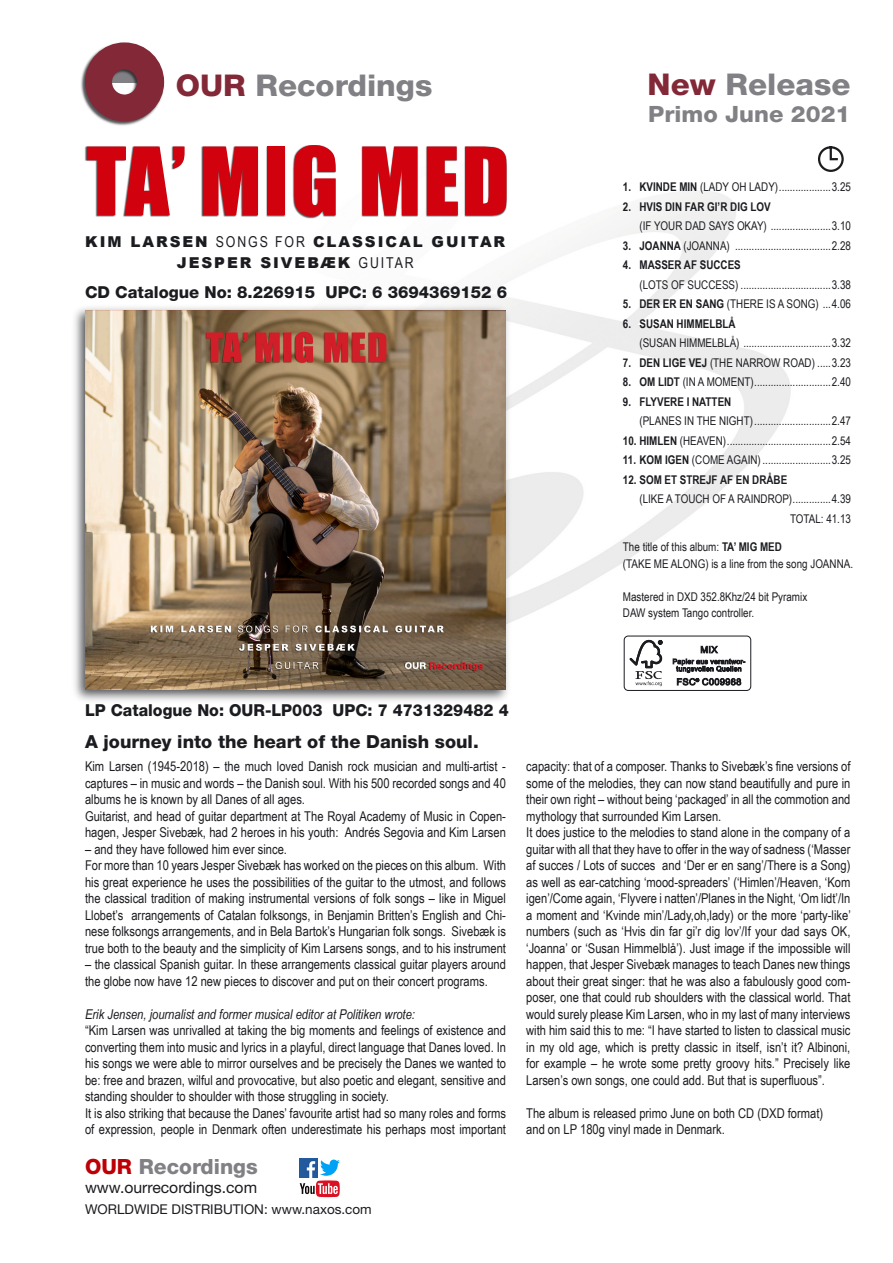
<style>
.page{position:relative;width:893px;height:1263px;background:#fff}
.page>*{position:absolute;margin:0;border:0;box-sizing:border-box;transform-origin:0 0}
.t1{font:87px "Impact";letter-spacing:.025em;color:#d1010e}
.t2{font:800 30px "Helvetica Neue";color:#818084;scale:1.04 1}
.t3{font:800 22.5px "Helvetica Neue";color:#818084;scale:1.05 1}
.t4{font:800 21px "Helvetica Neue";color:#818084}
.t5{font:800 18px "Helvetica Neue";color:#1b1c20}
.t6{font:800 16.5px "Helvetica Neue";color:#1b1c20}
.t7{font:15.75px "Helvetica Neue";color:#1b1c20}
.t8{font:900 15px/21px "Arial";letter-spacing:.13em;color:#1b1c20;text-align:center}
.t9{font:13.5px/16.5px "Arial Narrow";color:#1b1c20}
.t10{font:italic 13.5px "Arial Narrow";color:#1b1c20}
.t11{font:13.5px "Helvetica Neue";color:#1b1c20}
.t12{font:12px/16.5px "Arial Narrow";color:#1b1c20}
.t13{font:700 12px "Arial Narrow";color:#1b1c20}
.s1{color:#822836}
.s2{font-family:"Arial Narrow";font-weight:400}
.s3{font-weight:700}
.s4{color:#bd0006}
</style>
<div class="page">
<svg style="left:300px;top:1159px;width:40px;height:38px"></svg>
<img style="left:299px;top:1159px;width:19px;height:18px">
<div style="left:70px;top:304px;width:442px;height:402px;background:#1b1c20;opacity:.75"></div>
<img style="left:85px;top:310px;width:420px;height:380px">
<div style="left:80px;top:41px;width:85px;height:86px;background:#1b1c20;opacity:.75"></div>
<div style="left:85px;top:42px;width:79px;height:80px;border:27px solid #822836;border-radius:50%"></div>
<svg style="left:818px;top:146px;width:26px;height:26px"></svg>
<svg style="left:623px;top:635px;width:129px;height:55px"></svg>
<div style="left:84px;top:145px;width:423px;height:74px;background:#1b1c20;opacity:.75"></div>
<h2 class="t2" style="left:176px;top:68px;width:248px"><span class="s1">OUR</span> Recordings</h2>
<h1 class="t1" style="left:86px;top:128px;width:425px">TA’ MIG MED</h1>
<p class="t8" style="left:85px;top:231px;width:422px">KIM LARSEN <span class="s2">SONGS FOR</span> CLASSICAL GUITAR<br>JESPER SIVEBÆK <span class="s2">GUITAR</span></p>
<p class="t6" style="left:85px;top:282px;width:424px">CD Catalogue No: 8.226915 UPC: 6 3694369152 6</p>
<h2 class="t2" style="left:648px;top:67px;width:196px"><span class="s1">New</span> Release</h2>
<h3 class="t3" style="left:648px;top:101px;width:194px">Primo June 2021</h3>
<p class="t12" style="left:623px;top:179px;width:229px"><span class="s3">1. KVINDE MIN</span> (LADY OH LADY) ...................3.25</p>
<p class="t13" style="left:623px;top:199px;width:149px">2. HVIS DIN FAR GI’R DIG LOV</p>
<p class="t12" style="left:639px;top:218px;width:213px">(IF YOUR DAD SAYS OKAY) ......................3.10</p>
<p class="t12" style="left:623px;top:237px;width:229px"><span class="s3">3. JOANNA</span> (JOANNA) ...................................2.28</p>
<p class="t13" style="left:623px;top:258px;width:119px">4. MASSER AF SUCCES</p>
<p class="t12" style="left:639px;top:276px;width:213px">(LOTS OF SUCCESS) .................................3.38</p>
<p class="t12" style="left:623px;top:296px;width:229px"><span class="s3">5. DER ER EN SANG</span> (THERE IS A SONG) ...4.06</p>
<p class="t13" style="left:623px;top:316px;width:114px">6. SUSAN HIMMELBLÅ</p>
<p class="t12" style="left:639px;top:335px;width:213px">(SUSAN HIMMELBLÅ) ................................3.32</p>
<p class="t12" style="left:623px;top:354px;width:229px"><span class="s3">7. DEN LIGE VEJ</span> (THE NARROW ROAD) .....3.23</p>
<p class="t12" style="left:623px;top:374px;width:229px"><span class="s3">8. OM LIDT</span> (IN A MOMENT) ............................2.40</p>
<p class="t13" style="left:623px;top:394px;width:110px">9. FLYVERE I NATTEN</p>
<p class="t12" style="left:639px;top:413px;width:213px">(PLANES IN THE NIGHT) ............................2.47</p>
<p class="t12" style="left:623px;top:432px;width:229px"><span class="s3">10. HIMLEN</span> (HEAVEN) ......................................2.54</p>
<p class="t12" style="left:623px;top:452px;width:229px"><span class="s3">11. KOM IGEN</span> (COME AGAIN) .........................3.25</p>
<p class="t13" style="left:623px;top:472px;width:166px">12. SOM ET STREJF AF EN DRÅBE</p>
<p class="t12" style="left:639px;top:489px;width:213px;line-height:19.5px;text-align:right">(LIKE A TOUCH OF A RAINDROP) ..............4.39<br>TOTAL: 41.13</p>
<p class="t12" style="left:623px;top:539px;width:232px">The title of this album: <span class="s3">TA’ MIG MED<br></span>(TAKE ME ALONG) is a line from the song JOANNA.</p>
<p class="t12" style="left:623px;top:588px;width:186px">Mastered in DXD 352.8Khz/24 bit Pyramix<br>DAW system Tango controller.</p>
<p class="t6" style="left:85px;top:700px;width:425px">LP Catalogue No: OUR-LP003 UPC: 7 4731329482 4</p>
<h3 class="t5" style="left:85px;top:731px;width:395px">A journey into the heart of the Danish soul.</h3>
<p class="t9" style="left:85px;top:758px;width:422px">Kim Larsen (1945-2018) – the much loved Danish rock musician and multi-artist - captures – in music and words – the Danish soul. With his 500 recorded songs and 40 albums he is known by all Danes of all ages.<br>Guitarist, and head of guitar department at The Royal Academy of Music in Copen&shy;hagen, Jesper Sivebæk, had 2 heroes in his youth: Andrés Segovia and Kim Larsen</p>
<p class="t9" style="left:85px;top:840px;width:422px">– and they have followed him ever since.<br>For more than 10 years Jesper Sivebæk has worked on the pieces on this album. With his great experience he uses the possibilities of the guitar to the utmost, and follows the classical tradition of making instrumental versions of folk songs – like in Miguel Llobet’s arrangements of Catalan folksongs, in Benjamin Britten’s English and Chi&shy;nese folksongs arrangements, and in Bela Bartok’s Hungarian folk songs. Sivebæk is true both to the beauty and the simplicity of Kim Larsens songs, and to his instrument</p>
<p class="t9" style="left:85px;top:956px;width:422px">– the classical Spanish guitar. In these arrangements classical guitar players around the globe now have 12 new pieces to discover and put on their concert programs.</p>
<p class="t10" style="left:85px;top:1006px;width:331px">Erik Jensen, journalist and former musical editor at Politiken wrote:</p>
<p class="t9" style="left:85px;top:1022px;width:422px">“Kim Larsen was unrivalled at taking the big moments and feelings of existence and converting them into music and lyrics in a playful, direct language that Danes loved. In his songs we were able to mirror ourselves and be precisely the Danes we wanted to be: free and brazen, wilful and provocative, but also poetic and elegant, sensitive and standing shoulder to shoulder with those struggling in society.<br>It is also striking that because the Danes’ favourite artist had so many roles and forms of expression, people in Denmark often underestimate his perhaps most important</p>
<h3 class="t4" style="left:85px;top:1153px;width:174px"><span class="s4">OUR</span> Recordings</h3>
<p class="t7" style="left:85px;top:1178px;width:174px">www.ourrecordings.com</p>
<p class="t11" style="left:85px;top:1201px;width:288px">WORLDWIDE DISTRIBUTION: www.naxos.com</p>
<p class="t9" style="left:526px;top:758px;width:326px">capacity: that of a composer. Thanks to Sivebæk’s fine versions of some of the melodies, they can now stand beautifully and pure in their own right – without being ‘packaged’ in all the commotion and mythology that surrounded Kim Larsen.<br>It does justice to the melodies to stand alone in the company of a guitar with all that they have to offer in the way of sadness (‘Masser af succes / Lots of succes and ‘Der er en sang’/There is a Song) as well as ear-catching ‘mood-spreaders’ (‘Himlen’/Heaven, ‘Kom igen’/Come again, ‘Flyvere i natten’/Planes in the Night, ‘Om lidt’/In a moment and ‘Kvinde min’/Lady,oh,lady) or the more ‘party-like’ numbers (such as ‘Hvis din far gi’r dig lov’/If your dad says OK, ‘Joanna’ or ‘Susan Himmelblå’). Just image if the impossible will happen, that Jesper Sivebæk manages to teach Danes new things about their great singer: that he was also a fabulously good com&shy;poser, one that could rub shoulders with the classical world. That would surely please Kim Larsen, who in my last of many interviews with him said this to me: “I have started to listen to classical music in my old age, which is pretty classic in itself, isn’t it? Albinoni, for example – he wrote some pretty groovy hits.” Precisely like Larsen’s own songs, one could add. But that is superfluous”.</p>
<p class="t9" style="left:526px;top:1104px;width:299px">The album is released primo June on both CD (DXD format) and on LP 180g vinyl made in Denmark.</p>
</div>
